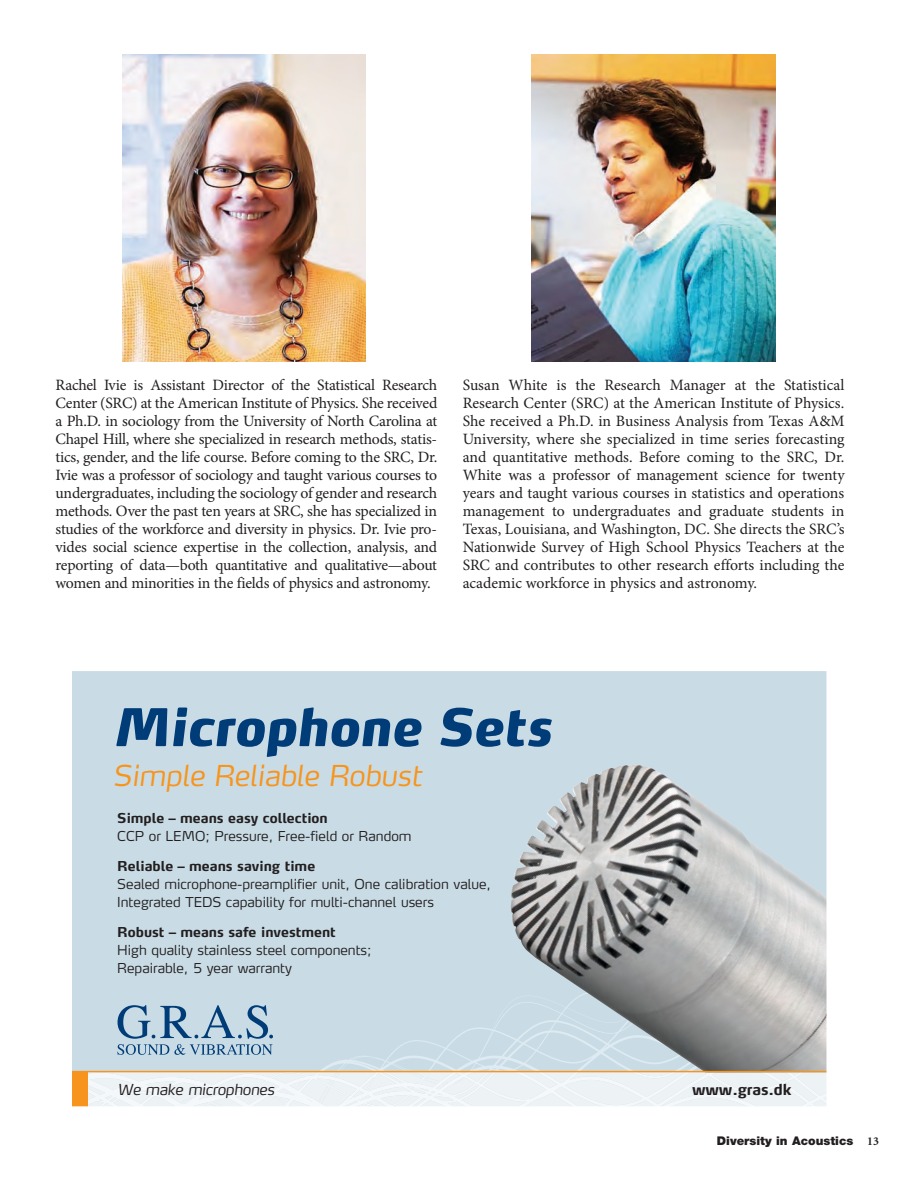
<style>
.page{position:relative;width:918px;height:1189px;background:#fff}
.page>*{position:absolute;margin:0;border:0;box-sizing:border-box;transform-origin:0 0}
.t1{font:italic 900 51.3px "Max TF";letter-spacing:-.005em;color:#003c78}
.t2{font:italic 300 28.5px "Max TF";color:#f7941d}
.t3{font:15.75px/18px "Minion Pro";letter-spacing:-.015em;color:#231f20;text-align:justify}
.t4{font:italic 300 15px "Max TF";letter-spacing:-.01em;color:#231f20}
.t5{font:700 15px "Max TF";letter-spacing:-.01em;color:#231f20}
.t6{font:300 13.5px/18px "Max TF";color:#231f20}
.t7{font:700 13.5px "Max TF";color:#231f20}
.t8{font:900 12px "Helvetica Neue";color:#231f20}
.s1{font-family:"Minion";font-weight:700}
</style>
<div class="page">
<img style="left:122px;top:54px;width:243px;height:308px">
<img style="left:532px;top:54px;width:243px;height:308px">
<div style="left:72px;top:671px;width:754px;height:434px;background:#c9dce5"></div>
<svg style="left:117px;top:1009px;width:393px;height:61px"></svg>
<div style="left:87px;top:1071px;width:738px;height:33px;background:#edf2f5"></div>
<div style="left:72px;top:1070px;width:15px;height:35px;background:#f7941d"></div>
<svg style="left:117px;top:1005px;width:156px;height:49px"></svg>
<img style="left:510px;top:765px;width:315px;height:305px">
<hr style="left:72px;top:1070px;width:754px;height:1px;background:#f7941d">
<div style="left:70px;top:669px;width:758px;height:438px;border:2px solid #fff"></div>
<p class="t3" style="left:56px;top:377px;width:383px">Rachel Ivie is Assistant Director of the Statistical Research Center (SRC) at the American Institute of Physics. She received a Ph.D. in sociology from the University of North Carolina at Chapel Hill, where she specialized in research methods, statis&shy;tics, gender, and the life course. Before coming to the SRC, Dr.<br>Ivie was a professor of sociology and taught various courses to undergraduates, including the sociology of gender and research methods. Over the past ten years at SRC, she has specialized in studies of the workforce and diversity in physics. Dr. Ivie pro&shy;vides social science expertise in the collection, analysis, and reporting of data—both quantitative and qualitative—about women and minorities in the fields of physics and astronomy.</p>
<p class="t3" style="left:463px;top:377px;width:383px">Susan White is the Research Manager at the Statistical Research Center (SRC) at the American Institute of Physics.<br>She received a Ph.D. in Business Analysis from Texas A&amp;M University, where she specialized in time series forecasting and quantitative methods. Before coming to the SRC, Dr.<br>White was a professor of management science for twenty years and taught various courses in statistics and operations management to undergraduates and graduate students in Texas, Louisiana, and Washington, DC. She directs the SRC’s Nationwide Survey of High School Physics Teachers at the SRC and contributes to other research efforts including the academic workforce in physics and astronomy.</p>
<h1 class="t1" style="left:113px;top:694px;width:440px">Microphone Sets</h1>
<h2 class="t2" style="left:113px;top:757px;width:310px">Simple Reliable Robust</h2>
<p class="t7" style="left:117px;top:812px;width:212px">Simple – means easy collection</p>
<p class="t6" style="left:117px;top:828px;width:296px">CCP or LEMO; Pressure, Free-field or Random</p>
<p class="t7" style="left:117px;top:860px;width:199px">Reliable – means saving time</p>
<p class="t6" style="left:117px;top:876px;width:375px">Sealed microphone-preamplifier unit, One calibration value,<br>Integrated TEDS capability for multi-channel users</p>
<p class="t7" style="left:117px;top:926px;width:220px">Robust – means safe investment</p>
<p class="t6" style="left:117px;top:942px;width:256px">High quality stainless steel components;<br>Repairable, 5 year warranty</p>
<p class="t4" style="left:118px;top:1079px;width:158px">We make microphones</p>
<p class="t5" style="left:692px;top:1082px;width:101px">www.gras.dk</p>
<p class="t8" style="left:717px;top:1135px;width:164px">Diversity in Acoustics <span class="s1">13</span></p>
</div>
